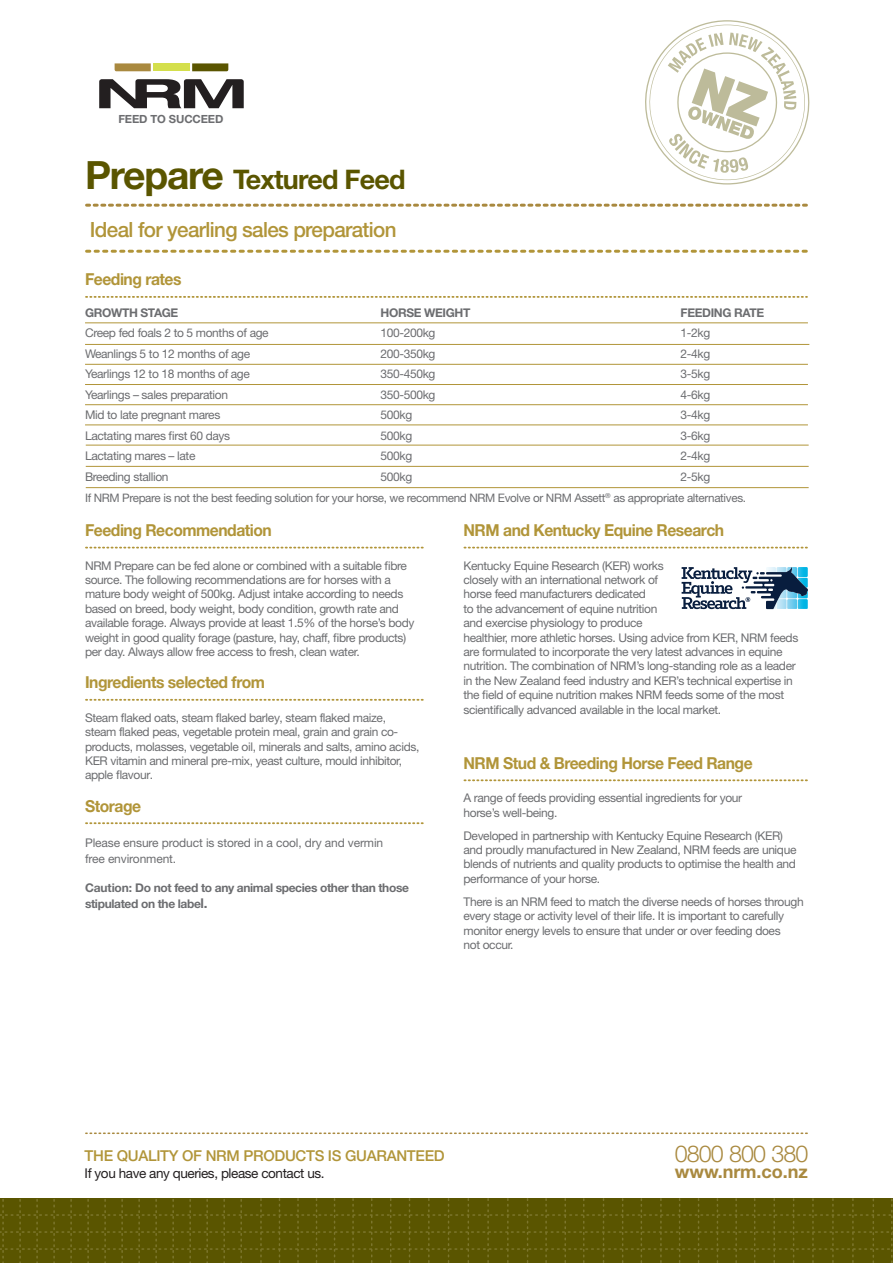
<style>
.page{position:relative;width:893px;height:1263px;background:#fff}
.page>*{position:absolute;margin:0;border:0;box-sizing:border-box;transform-origin:0 0}
.t1{font:700 27px "Helvetica Neue LT Std";letter-spacing:-.03em;color:#5a5500}
.t2{font:300 23.25px "Helvetica Neue LT Std";letter-spacing:-.04em;color:#a9893f}
.t3{font:500 21px "Helvetica Neue LT Std";letter-spacing:-.03em;color:#b19539}
.t4{font:700 18.15px "Helvetica Neue LT Std";letter-spacing:-.005em;color:#a9893f}
.t5{font:700 16.5px "Helvetica Neue LT Std";letter-spacing:-.03em;color:#b19539;scale:.95 1}
.t6{font:500 15px "Helvetica Neue LT Std";letter-spacing:-.02em;color:#b19539}
.t7{font:13.5px "Helvetica Neue LT Std";letter-spacing:-.03em;color:#231f20}
.t8{font:12px/14.4px "Helvetica Neue LT Std";letter-spacing:-.03em;color:#6c6d70}
.t9{font:700 12px/16.2px "Helvetica Neue LT Std";letter-spacing:-.03em;color:#6c6d70}
.t10{font:12px/16.2px "Helvetica Neue LT Std";letter-spacing:-.01em;color:#6c6d70}
.t11{font:11.7px "Helvetica Neue LT Std";letter-spacing:-.03em;color:#6c6d70}
.t12{font:700 11.25px "Helvetica Neue LT Std";letter-spacing:-.01em;color:#6c6d70}
.s1{font-size:39px}
.s2{font-size:13.5px}
</style>
<div class="page">
<svg style="left:682px;top:567px;width:126px;height:42px"></svg>
<svg style="left:99px;top:79px;width:145px;height:29px"></svg>
<div style="left:153px;top:63px;width:37px;height:8px;background:#d4df4c"></div>
<svg style="left:115px;top:63px;width:36px;height:8px"></svg>
<svg style="left:192px;top:63px;width:36px;height:8px"></svg>
<svg style="left:0;top:1198px;width:893px;height:65px;background:#5c5703"></svg>
<svg style="left:645px;top:20px;width:165px;height:165px"></svg>
<svg style="left:86px;top:1132px;width:721px;height:2px"></svg>
<svg style="left:87px;top:204px;width:719px;height:3px"></svg>
<svg style="left:87px;top:250px;width:719px;height:3px"></svg>
<svg style="left:86px;top:547px;width:337px;height:1px"></svg>
<svg style="left:86px;top:699px;width:337px;height:2px"></svg>
<svg style="left:86px;top:822px;width:337px;height:2px"></svg>
<svg style="left:464px;top:547px;width:343px;height:1px"></svg>
<svg style="left:464px;top:779px;width:343px;height:2px"></svg>
<svg style="left:86px;top:296px;width:721px;height:2px"></svg>
<hr style="left:85px;top:322px;width:723px;height:1px;background:#b19539">
<hr style="left:85px;top:344px;width:724px;height:1px;background:#b19539">
<hr style="left:85px;top:364px;width:723px;height:1px;background:#b19539">
<hr style="left:85px;top:384px;width:723px;height:1px;background:#b19539">
<hr style="left:85px;top:404px;width:723px;height:1px;background:#b19539">
<hr style="left:85px;top:424px;width:723px;height:1px;background:#b19539">
<hr style="left:86px;top:445px;width:723px;height:1px;background:#b19539">
<hr style="left:86px;top:466px;width:723px;height:1px;background:#b19539">
<hr style="left:86px;top:487px;width:723px;height:1px;background:#b19539">
<p class="t12" style="left:118px;top:112px;width:107px">FEED TO SUCCEED</p>
<h1 class="t1" style="left:85px;top:162px;width:322px"><span class="s1">Prepare</span> Textured Feed</h1>
<h3 class="t3" style="left:90px;top:217px;width:308px">Ideal for yearling sales preparation</h3>
<h3 class="t5" style="left:85px;top:269px;width:103px">Feeding rates</h3>
<p class="t9" style="left:85px;top:304px;width:95px">GROWTH STAGE</p>
<p class="t9" style="left:381px;top:304px;width:91px">HORSE WEIGHT</p>
<p class="t9" style="left:681px;top:304px;width:85px">FEEDING RATE</p>
<p class="t8" style="left:85px;top:326px;width:185px">Creep fed foals 2 to 5 months of age</p>
<p class="t8" style="left:381px;top:326px;width:56px">100-200kg</p>
<p class="t8" style="left:681px;top:326px;width:31px">1-2kg</p>
<p class="t8" style="left:85px;top:346px;width:167px">Weanlings 5 to 12 months of age</p>
<p class="t8" style="left:381px;top:346px;width:56px">200-350kg</p>
<p class="t8" style="left:681px;top:346px;width:31px">2-4kg</p>
<p class="t8" style="left:85px;top:367px;width:166px">Yearlings 12 to 18 months of age</p>
<p class="t8" style="left:381px;top:367px;width:56px">350-450kg</p>
<p class="t8" style="left:681px;top:367px;width:31px">3-5kg</p>
<p class="t8" style="left:85px;top:387px;width:145px">Yearlings – sales preparation</p>
<p class="t8" style="left:381px;top:387px;width:56px">350-500kg</p>
<p class="t8" style="left:681px;top:387px;width:31px">4-6kg</p>
<p class="t8" style="left:85px;top:408px;width:137px">Mid to late pregnant mares</p>
<p class="t8" style="left:381px;top:408px;width:33px">500kg</p>
<p class="t8" style="left:681px;top:408px;width:31px">3-4kg</p>
<p class="t8" style="left:85px;top:428px;width:147px">Lactating mares first 60 days</p>
<p class="t8" style="left:381px;top:428px;width:33px">500kg</p>
<p class="t8" style="left:681px;top:428px;width:31px">3-6kg</p>
<p class="t8" style="left:85px;top:449px;width:112px">Lactating mares – late</p>
<p class="t8" style="left:381px;top:449px;width:33px">500kg</p>
<p class="t8" style="left:681px;top:449px;width:31px">2-4kg</p>
<p class="t8" style="left:85px;top:469px;width:85px">Breeding stallion</p>
<p class="t8" style="left:381px;top:469px;width:33px">500kg</p>
<p class="t8" style="left:681px;top:469px;width:31px">2-5kg</p>
<p class="t11" style="left:85px;top:491px;width:662px">If NRM Prepare is not the best feeding solution for your horse, we recommend NRM Evolve or NRM Assett<sup>®</sup> as appropriate alternatives.</p>
<h3 class="t5" style="left:85px;top:520px;width:198px">Feeding Recommendation</h3>
<p class="t8" style="left:85px;top:558px;width:331px">NRM Prepare can be fed alone or combined with a suitable fibre source. The following recommendations are for horses with a mature body weight of 500kg. Adjust intake according to needs based on breed, body weight, body condition, growth rate and available forage. Always provide at least 1.5% of the horse’s body weight in good quality forage (pasture, hay, chaff, fibre products) per day. Always allow free access to fresh, clean water.</p>
<h3 class="t5" style="left:85px;top:672px;width:191px">Ingredients selected from</h3>
<p class="t8" style="left:85px;top:710px;width:336px">Steam flaked oats, steam flaked barley, steam flaked maize, steam flaked peas, vegetable protein meal, grain and grain co&shy;products, molasses, vegetable oil, minerals and salts, amino acids, KER vitamin and mineral pre-mix, yeast culture, mould inhibitor, apple flavour.</p>
<h3 class="t5" style="left:85px;top:795px;width:61px">Storage</h3>
<p class="t10" style="left:85px;top:834px;width:300px">Please ensure product is stored in a cool, dry and vermin free environment.</p>
<p class="t9" style="left:85px;top:879px;width:325px">Caution: Do not feed to any animal species other than those stipulated on the labe<span class="s2">l.</span></p>
<h3 class="t5" style="left:463px;top:520px;width:276px">NRM and Kentucky Equine Research</h3>
<p class="t8" style="left:463px;top:558px;width:336px">Kentucky Equine Research (KER) works<br>closely with an international network of<br>horse feed manufacturers dedicated<br>to the advancement of equine nutrition<br>and exercise physiology to produce<br>healthier, more athletic horses. Using advice from KER, NRM feeds are formulated to incorporate the very latest advances in equine nutrition. The combination of NRM’s long-standing role as a leader in the New Zealand feed industry and KER’s technical expertise in the field of equine nutrition makes NRM feeds some of the most scientifically advanced available in the local market.</p>
<h3 class="t5" style="left:463px;top:753px;width:306px">NRM Stud &amp; Breeding Horse Feed Range</h3>
<p class="t8" style="left:463px;top:791px;width:280px">A range of feeds providing essential ingredients for your horse’s well-being.</p>
<p class="t8" style="left:463px;top:828px;width:334px">Developed in partnership with Kentucky Equine Research (KER) and proudly manufactured in New Zealand, NRM feeds are unique blends of nutrients and quality products to optimise the health and performance of your horse.</p>
<p class="t8" style="left:463px;top:894px;width:342px">There is an NRM feed to match the diverse needs of horses through every stage or activity level of their life. It is important to carefully monitor energy levels to ensure that under or over feeding does<br>not occur.</p>
<p class="t6" style="left:85px;top:1147px;width:362px">THE QUALITY OF NRM PRODUCTS IS GUARANTEED</p>
<p class="t7" style="left:85px;top:1165px;width:242px">If you have any queries, please contact us.</p>
<h2 class="t2" style="left:675px;top:1140px;width:135px">0800 800 380</h2>
<h3 class="t4" style="left:675px;top:1160px;width:134px">www.nrm.co.nz</h3>
</div>
